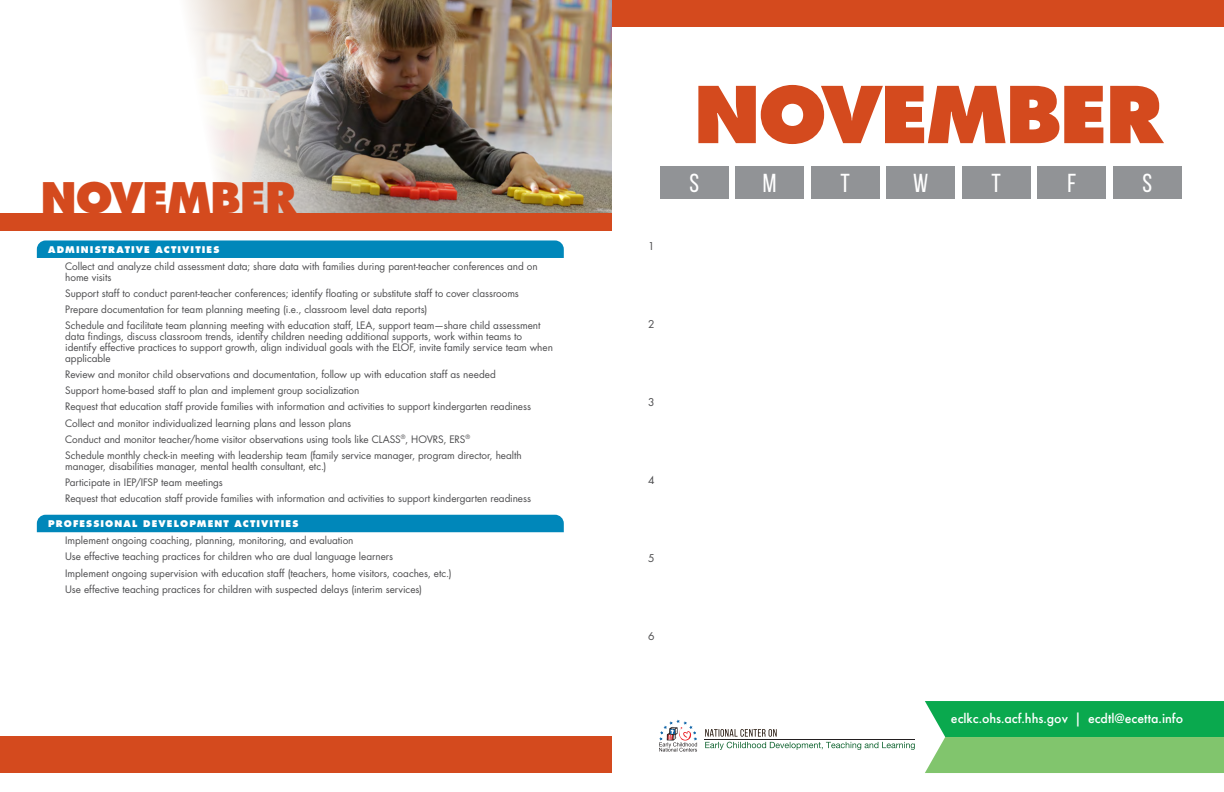
<style>
.page{position:relative;width:1224px;height:792px;background:#fff}
.page>*{position:absolute;margin:0;border:0;box-sizing:border-box;transform-origin:0 0}
.t1{font:800 76px "Futura Std";letter-spacing:-.03em;color:#d44a1e}
.t2{font:800 41px "Futura Std";letter-spacing:-.02em;color:#d44a1e}
.t3{font:26px "Bebas Neue";color:#fff}
.t4{font:500 14px "Futura PT";color:#fff}
.t5{font:10.5px "Futura Std";color:#4d4d4f}
.t6{font:10px/10.8px "Futura Std";letter-spacing:-.005em;color:#4d4d4f}
.t7{font:800 9px "Futura Std";letter-spacing:.125em;color:#fff}
</style>
<div class="page">
<svg style="left:705px;top:729px;width:210px;height:21px"></svg>
<hr style="left:705px;top:739px;width:210px;height:1px;background:#231f20">
<svg style="left:659px;top:720px;width:38px;height:32px"></svg>
<svg style="left:925px;top:701px;width:299px;height:72px;background:#4bb963"></svg>
<div style="left:612px;top:0;width:612px;height:27px;background:#d44a1e"></div>
<img style="left:187px;top:0;width:425px;height:213px">
<div style="left:660px;top:166px;width:68px;height:33px;background:#919396"></div>
<div style="left:736px;top:166px;width:68px;height:33px;background:#919396"></div>
<div style="left:811px;top:166px;width:68px;height:33px;background:#919396"></div>
<div style="left:887px;top:166px;width:68px;height:33px;background:#919396"></div>
<div style="left:962px;top:166px;width:68px;height:33px;background:#919396"></div>
<div style="left:1038px;top:166px;width:68px;height:33px;background:#919396"></div>
<div style="left:1113px;top:166px;width:68px;height:33px;background:#919396"></div>
<div style="left:0;top:736px;width:612px;height:37px;background:#d44a1e"></div>
<div style="left:0;top:213px;width:612px;height:18px;background:#d44a1e"></div>
<div style="left:37px;top:240px;width:527px;height:18px;background:#0087ba"></div>
<div style="left:37px;top:515px;width:527px;height:17px;background:#0087ba"></div>
<h2 class="t2" style="left:41px;top:171px;width:257px">NOVEMBER</h2>
<h3 class="t7" style="left:48px;top:244px;width:173px">ADMINISTRATIVE ACTIVITIES</h3>
<p class="t6" style="left:65px;top:261px;width:474px">Collect and analyze child assessment data; share data with families during parent-teacher conferences and on home visits</p>
<p class="t6" style="left:65px;top:288px;width:455px">Support staff to conduct parent-teacher conferences; identify floating or substitute staff to cover classrooms</p>
<p class="t6" style="left:65px;top:304px;width:364px">Prepare documentation for team planning meeting (i.e., classroom level data reports)</p>
<p class="t6" style="left:65px;top:320px;width:489px">Schedule and facilitate team planning meeting with education staff, LEA, support team—share child assessment data findings, discuss classroom trends, identify children needing additional supports, work within teams to identify effective practices to support growth, align individual goals with the ELOF, invite family service team when applicable</p>
<p class="t6" style="left:65px;top:369px;width:432px">Review and monitor child observations and documentation, follow up with education staff as needed</p>
<p class="t6" style="left:65px;top:385px;width:296px">Support home-based staff to plan and implement group socialization</p>
<p class="t6" style="left:65px;top:401px;width:467px">Request that education staff provide families with information and activities to support kindergarten readiness</p>
<p class="t6" style="left:65px;top:418px;width:287px">Collect and monitor individualized learning plans and lesson plans</p>
<p class="t6" style="left:65px;top:434px;width:406px">Conduct and monitor teacher/home visitor observations using tools like CLASS<sup>®</sup>, HOVRS, ERS<sup>®</sup></p>
<p class="t6" style="left:65px;top:450px;width:458px">Schedule monthly check-in meeting with leadership team (family service manager, program director, health manager, disabilities manager, mental health consultant, etc.)</p>
<p class="t6" style="left:65px;top:477px;width:159px">Participate in IEP/IFSP team meetings</p>
<p class="t6" style="left:65px;top:493px;width:467px">Request that education staff provide families with information and activities to support kindergarten readiness</p>
<h3 class="t7" style="left:48px;top:518px;width:252px">PROFESSIONAL DEVELOPMENT ACTIVITIES</h3>
<p class="t6" style="left:65px;top:535px;width:290px">Implement ongoing coaching, planning, monitoring, and evaluation</p>
<p class="t6" style="left:65px;top:552px;width:329px">Use effective teaching practices for children who are dual language learners</p>
<p class="t6" style="left:65px;top:568px;width:388px">Implement ongoing supervision with education staff (teachers, home visitors, coaches, etc.)</p>
<p class="t6" style="left:65px;top:584px;width:358px">Use effective teaching practices for children with suspected delays (interim services)</p>
<p class="t5" style="left:648px;top:239px;width:8px">1</p>
<p class="t5" style="left:648px;top:317px;width:8px">2</p>
<p class="t5" style="left:648px;top:395px;width:8px">3</p>
<p class="t5" style="left:648px;top:473px;width:8px">4</p>
<p class="t5" style="left:648px;top:551px;width:8px">5</p>
<p class="t5" style="left:648px;top:629px;width:8px">6</p>
<p class="t1" style="left:694px;top:66px;width:471px">NOVEMBER</p>
<p class="t3" style="left:689px;top:169px;width:11px">S</p>
<p class="t3" style="left:763px;top:169px;width:15px">M</p>
<p class="t3" style="left:841px;top:169px;width:11px">T</p>
<p class="t3" style="left:913px;top:169px;width:17px">W</p>
<p class="t3" style="left:992px;top:169px;width:11px">T</p>
<p class="t3" style="left:1067px;top:169px;width:10px">F</p>
<p class="t3" style="left:1143px;top:169px;width:11px">S</p>
<h3 class="t4" style="left:951px;top:710px;width:234px">eclkc.ohs.acf.hhs.gov | ecdtl@ecetta.info</h3>
</div>
